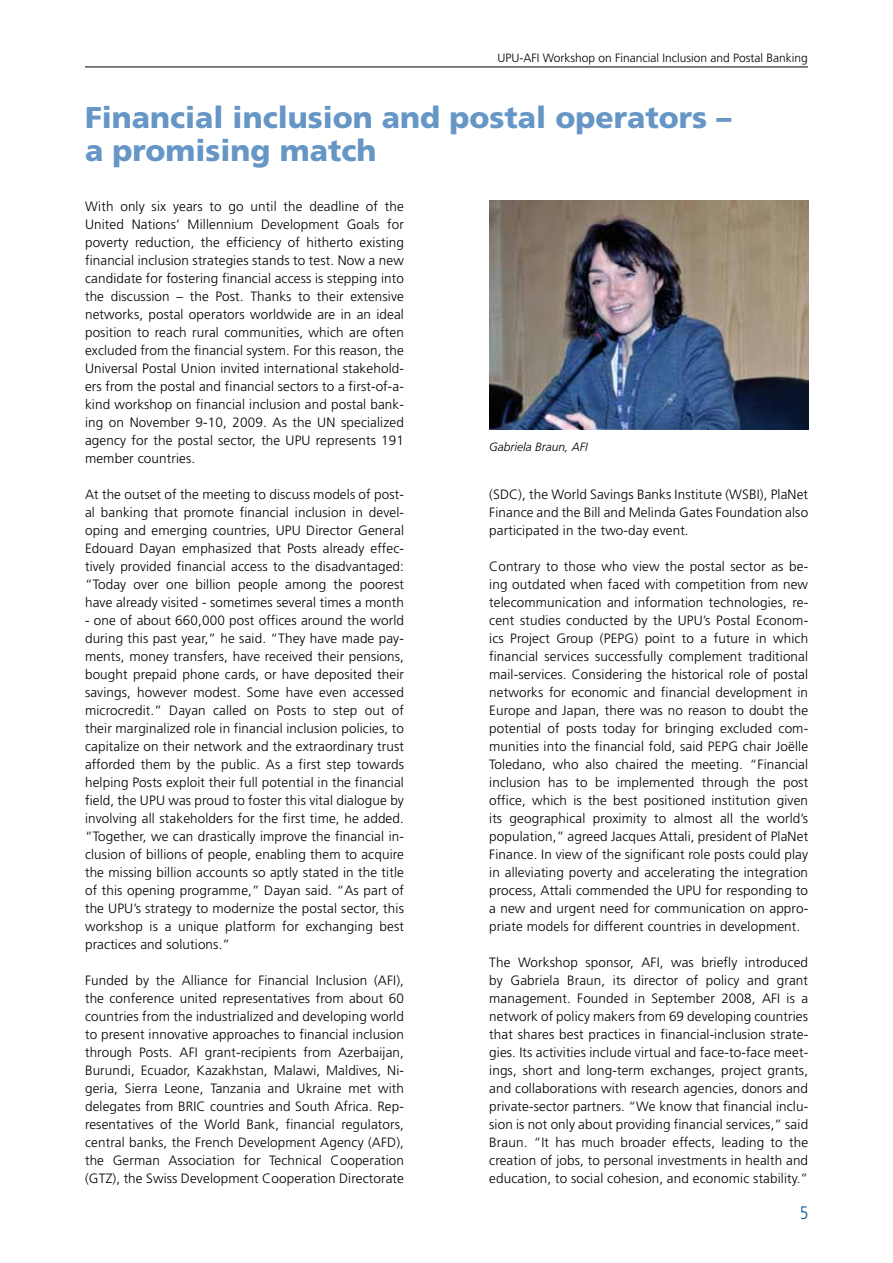
<style>
.page{position:relative;width:893px;height:1263px;background:#fff}
.page>*{position:absolute;margin:0;border:0;box-sizing:border-box;transform-origin:0 0}
.t1{font:900 30px/33px "Frutiger";color:#6696c5}
.t2{font:300 condensed 18px "Frutiger";color:#00519e}
.t3{font:300 13.5px/18px "Frutiger";letter-spacing:.01em;color:#000;text-align:justify}
.t4{font:300 12px "Frutiger";color:#000}
.t5{font:italic 300 12px "Frutiger";color:#000}
</style>
<div class="page">
<hr style="left:85px;top:67px;width:723px;height:1px;background:#000">
<img style="left:489px;top:200px;width:319px;height:229px">
<p class="t4" style="left:497px;top:51px;width:312px">UPU-AFI Workshop on Financial Inclusion and Postal Banking</p>
<h1 class="t1" style="left:85px;top:101px;width:648px">Financial inclusion and postal operators – a promising match</h1>
<p class="t3" style="left:85px;top:198px;width:320px">With only six years to go until the deadline of the United Nations’ Millennium Development Goals for poverty reduction, the efficiency of hitherto existing financial inclusion strategies stands to test. Now a new candidate for fostering financial access is stepping into the discussion – the Post. Thanks to their extensive networks, postal operators worldwide are in an ideal position to reach rural communities, which are often excluded from the financial system. For this reason, the Universal Postal Union invited international stakehold&shy;ers from the postal and financial sectors to a first-of-a&shy;kind workshop on financial inclusion and postal bank&shy;ing on November 9-10, 2009. As the UN specialized agency for the postal sector, the UPU represents 191 member countries.</p>
<p class="t3" style="left:85px;top:486px;width:320px">At the outset of the meeting to discuss models of post&shy;al banking that promote financial inclusion in devel&shy;oping and emerging countries, UPU Director General Edouard Dayan emphasized that Posts already effec&shy;tively provided financial access to the disadvantaged: “Today over one billion people among the poorest have already visited - sometimes several times a month</p>
<p class="t3" style="left:85px;top:611px;width:320px">- one of about 660,000 post offices around the world during this past year,” he said. “They have made pay&shy;ments, money transfers, have received their pensions, bought prepaid phone cards, or have deposited their savings, however modest. Some have even accessed microcredit.” Dayan called on Posts to step out of their marginalized role in financial inclusion policies, to capitalize on their network and the extraordinary trust afforded them by the public. As a first step towards helping Posts exploit their full potential in the financial field, the UPU was proud to foster this vital dialogue by involving all stakeholders for the first time, he added. “Together, we can drastically improve the financial in&shy;clusion of billions of people, enabling them to acquire the missing billion accounts so aptly stated in the title of this opening programme,” Dayan said. “As part of the UPU’s strategy to modernize the postal sector, this workshop is a unique platform for exchanging best practices and solutions.”</p>
<p class="t3" style="left:85px;top:971px;width:320px">Funded by the Alliance for Financial Inclusion (AFI), the conference united representatives from about 60 countries from the industrialized and developing world to present innovative approaches to financial inclusion through Posts. AFI grant-recipients from Azerbaijan, Burundi, Ecuador, Kazakhstan, Malawi, Maldives, Ni&shy;geria, Sierra Leone, Tanzania and Ukraine met with delegates from BRIC countries and South Africa. Rep&shy;resentatives of the World Bank, financial regulators, central banks, the French Development Agency (AFD), the German Association for Technical Cooperation (GTZ), the Swiss Development Cooperation Directorate</p>
<p class="t5" style="left:489px;top:440px;width:100px">Gabriela Braun, AFI</p>
<p class="t3" style="left:489px;top:485px;width:320px">(SDC), the World Savings Banks Institute (WSBI), PlaNet Finance and the Bill and Melinda Gates Foundation also participated in the two-day event.</p>
<p class="t3" style="left:489px;top:557px;width:320px">Contrary to those who view the postal sector as be&shy;ing outdated when faced with competition from new telecommunication and information technologies, re&shy;cent studies conducted by the UPU’s Postal Econom&shy;ics Project Group (PEPG) point to a future in which financial services successfully complement traditional mail-services. Considering the historical role of postal networks for economic and financial development in Europe and Japan, there was no reason to doubt the potential of posts today for bringing excluded com&shy;munities into the financial fold, said PEPG chair Joëlle Toledano, who also chaired the meeting. “Financial inclusion has to be implemented through the post office, which is the best positioned institution given its geographical proximity to almost all the world’s population,” agreed Jacques Attali, president of PlaNet Finance. In view of the significant role posts could play in alleviating poverty and accelerating the integration process, Attali commended the UPU for responding to a new and urgent need for communication on appro&shy;priate models for different countries in development.</p>
<p class="t3" style="left:489px;top:953px;width:320px">The Workshop sponsor, AFI, was briefly introduced by Gabriela Braun, its director of policy and grant management. Founded in September 2008, AFI is a network of policy makers from 69 developing countries that shares best practices in financial-inclusion strate&shy;gies. Its activities include virtual and face-to-face meet&shy;ings, short and long-term exchanges, project grants, and collaborations with research agencies, donors and private-sector partners. “We know that financial inclu&shy;sion is not only about providing financial services,” said Braun. “It has much broader effects, leading to the creation of jobs, to personal investments in health and education, to social cohesion, and economic stability.”</p>
<h2 class="t2" style="left:800px;top:1203px;width:10px">5</h2>
</div>
